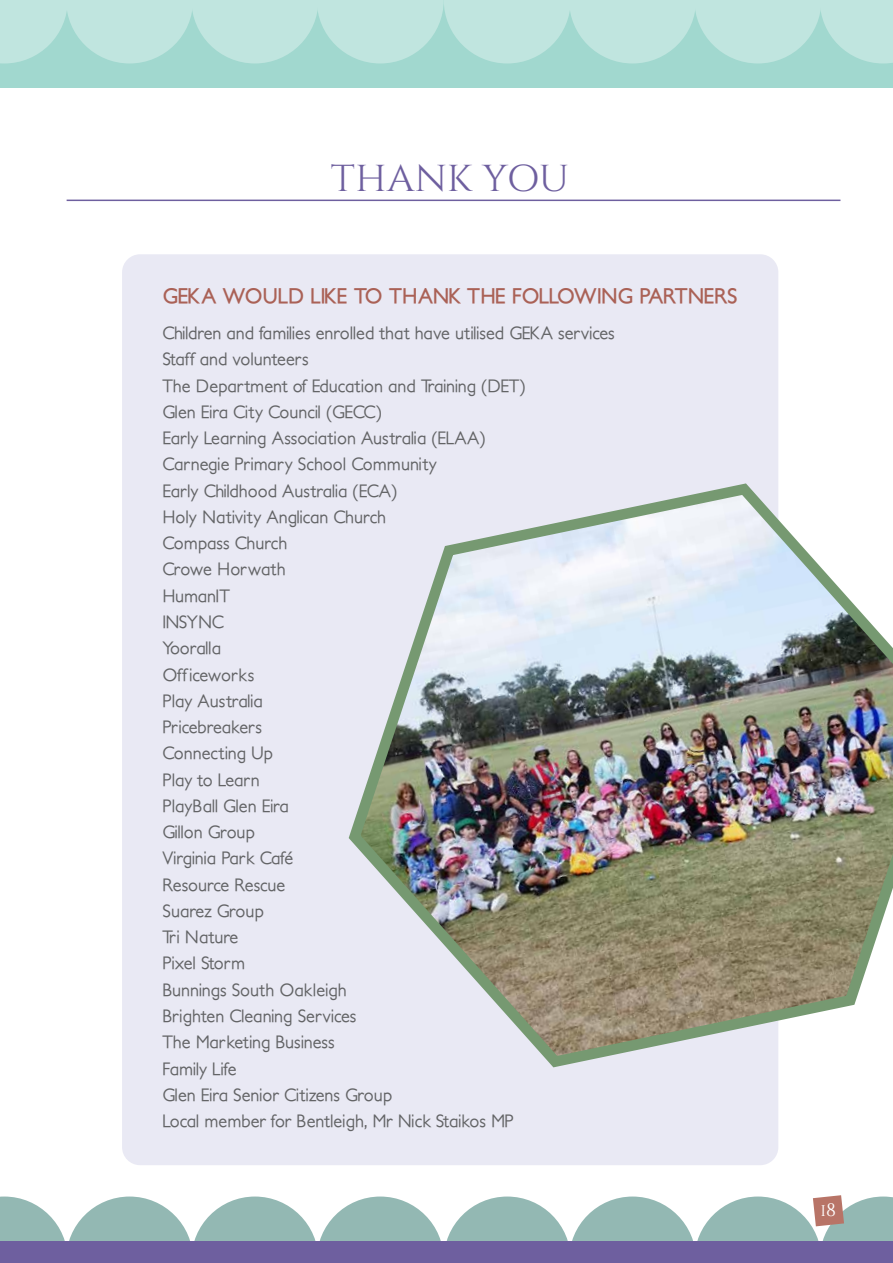
<style>
.page{position:relative;width:893px;height:1263px;background:#fff}
.page>*{position:absolute;margin:0;border:0;box-sizing:border-box;transform-origin:0 0}
.t1{font:37.5px "Cinzel";letter-spacing:-.005em;color:#6e5f9f;scale:1.04 1}
.t2{font:700 21px "Petita";letter-spacing:-.03em;color:#aa6156}
.t3{font:500 18px/26.2px "Petita";color:#636466}
.t4{font:18px "Cinzel Decorative";color:#fff}
</style>
<div class="page">
<div style="left:0;top:0;width:893px;height:88px;background:#a1d8cf"></div>
<svg style="left:0;top:0;width:893px;height:63px"></svg>
<div style="left:122px;top:254px;width:656px;height:911px;background:#e9e9f4;border-radius:18px"></div>
<hr style="left:67px;top:200px;width:773px;height:1px;background:#6e5f9f">
<img style="left:348px;top:483px;width:545px;height:585px">
<svg style="left:0;top:1195px;width:893px;height:68px"></svg>
<h1 class="t1" style="left:331px;top:156px;width:231px">THANK YOU</h1>
<p class="t2" style="left:162px;top:283px;width:577px">GEKA WOULD LIKE TO THANK THE FOLLOWING PARTNERS</p>
<p class="t3" style="left:162px;top:320px;width:454px">Children and families enrolled that have utilised GEKA services<br>Staff and volunteers<br>The Department of Education and Training (DET)<br>Glen Eira City Council (GECC)<br>Early Learning Association Australia (ELAA)<br>Carnegie Primary School Community<br>Early Childhood Australia (ECA)<br>Holy Nativity Anglican Church<br>Compass Church<br>Crowe Horwath<br>HumanIT<br>INSYNC<br>Yooralla<br>Officeworks<br>Play Australia<br>Pricebreakers<br>Connecting Up<br>Play to Learn<br>PlayBall Glen Eira<br>Gillon Group<br>Virginia Park Café<br>Resource Rescue<br>Suarez Group<br>Tri Nature<br>Pixel Storm<br>Bunnings South Oakleigh<br>Brighten Cleaning Services<br>The Marketing Business<br>Family Life<br>Glen Eira Senior Citizens Group<br>Local member for Bentleigh, Mr Nick Staikos MP</p>
<p class="t4" style="left:820px;top:1199px;width:18px">18</p>
</div>
